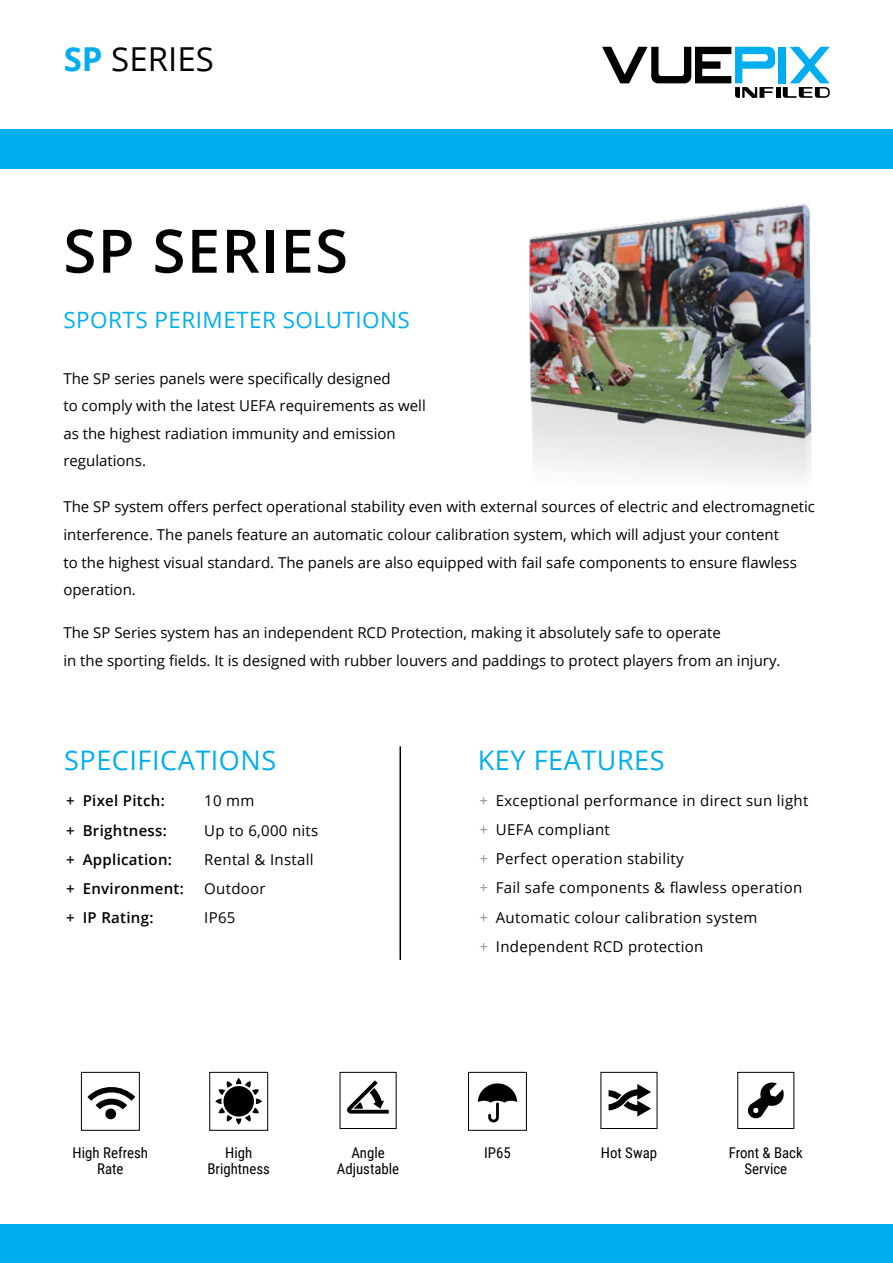
<style>
.page{position:relative;width:893px;height:1263px;background:#fff}
.page>*{position:absolute;margin:0;border:0;box-sizing:border-box;transform-origin:0 0}
.t1{font:600 60px "Open Sans";letter-spacing:.02em;color:#000}
.t2{font:33px "Open Sans";color:#000}
.t3{font:27px "Open Sans";letter-spacing:.02em;color:#00aeef}
.t4{font:22.5px "Open Sans";letter-spacing:.02em;color:#00aeef}
.t5{font:15px/27.8px "Open Sans";color:#000}
.t6{font:15px/29.2px "Open Sans";letter-spacing:.02em;color:#000}
.t7{font:600 15px "Open Sans";letter-spacing:.02em;color:#000}
.t8{font:14.85px/16.5px "Roboto Condensed";color:#000;text-align:center}
.s1{font-weight:700;color:#00aeef}
.s2{color:#939598}
</style>
<div class="page">
<div style="left:779px;top:47px;width:7px;height:36px;background:#00aeef"></div>
<svg style="left:602px;top:47px;width:173px;height:51px"></svg>
<div style="left:775px;top:87px;width:5px;height:11px;background:#000"></div>
<svg style="left:783px;top:47px;width:47px;height:51px"></svg>
<div style="left:0;top:1225px;width:893px;height:38px;background:#00aeef"></div>
<div style="left:0;top:130px;width:892px;height:39px;background:#00aeef"></div>
<hr style="left:399px;top:746px;width:2px;height:214px;background:#000">
<img style="left:529px;top:203px;width:283px;height:275px">
<div style="left:81px;top:1072px;width:59px;height:59px;border:1px solid #000"></div>
<svg style="left:87px;top:1087px;width:48px;height:33px"></svg>
<div style="left:209px;top:1072px;width:59px;height:59px;border:1px solid #000"></div>
<svg style="left:215px;top:1078px;width:47px;height:47px"></svg>
<div style="left:468px;top:1072px;width:59px;height:59px;border:1px solid #000"></div>
<svg style="left:478px;top:1083px;width:39px;height:40px"></svg>
<div style="left:340px;top:1072px;width:57px;height:57px;border:1px solid #000"></div>
<svg style="left:347px;top:1080px;width:42px;height:33px"></svg>
<div style="left:600px;top:1072px;width:57px;height:57px;border:1px solid #000"></div>
<svg style="left:609px;top:1084px;width:42px;height:32px"></svg>
<div style="left:737px;top:1072px;width:57px;height:57px;border:1px solid #000"></div>
<svg style="left:748px;top:1082px;width:36px;height:37px"></svg>
<h2 class="t2" style="left:64px;top:36px;width:152px"><span class="s1">SP</span> SERIES</h2>
<h1 class="t1" style="left:63px;top:210px;width:286px">SP SERIES</h1>
<h3 class="t4" style="left:63px;top:305px;width:348px">SPORTS PERIMETER SOLUTIONS</h3>
<p class="t5" style="left:63px;top:364px;width:364px">The SP series panels were specifically designed<br>to comply with the latest UEFA requirements as well as the highest radiation immunity and emission regulations.</p>
<p class="t5" style="left:63px;top:492px;width:753px">The SP system offers perfect operational stability even with external sources of electric and electromagnetic interference. The panels feature an automatic colour calibration system, which will adjust your content<br>to the highest visual standard. The panels are also equipped with fail safe components to ensure flawless operation.</p>
<p class="t5" style="left:63px;top:618px;width:719px">The SP Series system has an independent RCD Protection, making it absolutely safe to operate<br>in the sporting fields. It is designed with rubber louvers and paddings to protect players from an injury.</p>
<h3 class="t3" style="left:64px;top:742px;width:213px">SPECIFICATIONS</h3>
<p class="t7" style="left:66px;top:790px;width:100px">+ Pixel Pitch:</p>
<p class="t5" style="left:204px;top:786px;width:52px">10 mm</p>
<p class="t7" style="left:66px;top:820px;width:102px">+ Brightness:</p>
<p class="t6" style="left:204px;top:815px;width:116px">Up to 6,000 nits</p>
<p class="t7" style="left:66px;top:849px;width:107px">+ Application:</p>
<p class="t6" style="left:204px;top:844px;width:111px">Rental &amp; Install</p>
<p class="t7" style="left:66px;top:878px;width:119px">+ Environment:</p>
<p class="t6" style="left:204px;top:873px;width:63px">Outdoor</p>
<p class="t7" style="left:66px;top:907px;width:89px">+ IP Rating:</p>
<p class="t5" style="left:204px;top:903px;width:33px">IP65</p>
<h3 class="t3" style="left:478px;top:742px;width:188px">KEY FEATURES</h3>
<p class="t6" style="left:479px;top:785px;width:330px"><span class="s2">+</span> Exceptional performance in direct sun light <span class="s2">+</span> UEFA compliant<br><span class="s2">+</span> Perfect operation stability<br><span class="s2">+</span> Fail safe components &amp; flawless operation <span class="s2">+</span> Automatic colour calibration system<br><span class="s2">+</span> Independent RCD protection</p>
<p class="t8" style="left:73px;top:1143px;width:77px">High Refresh<br>Rate</p>
<p class="t8" style="left:207px;top:1143px;width:64px">High<br>Brightness</p>
<p class="t8" style="left:351px;top:1143px;width:35px">Angle</p>
<p class="t8" style="left:484px;top:1143px;width:28px">IP65</p>
<p class="t8" style="left:337px;top:1160px;width:64px">Adjustable</p>
<p class="t8" style="left:601px;top:1143px;width:58px">Hot Swap</p>
<p class="t8" style="left:729px;top:1143px;width:75px">Front &amp; Back<br>Service</p>
</div>
